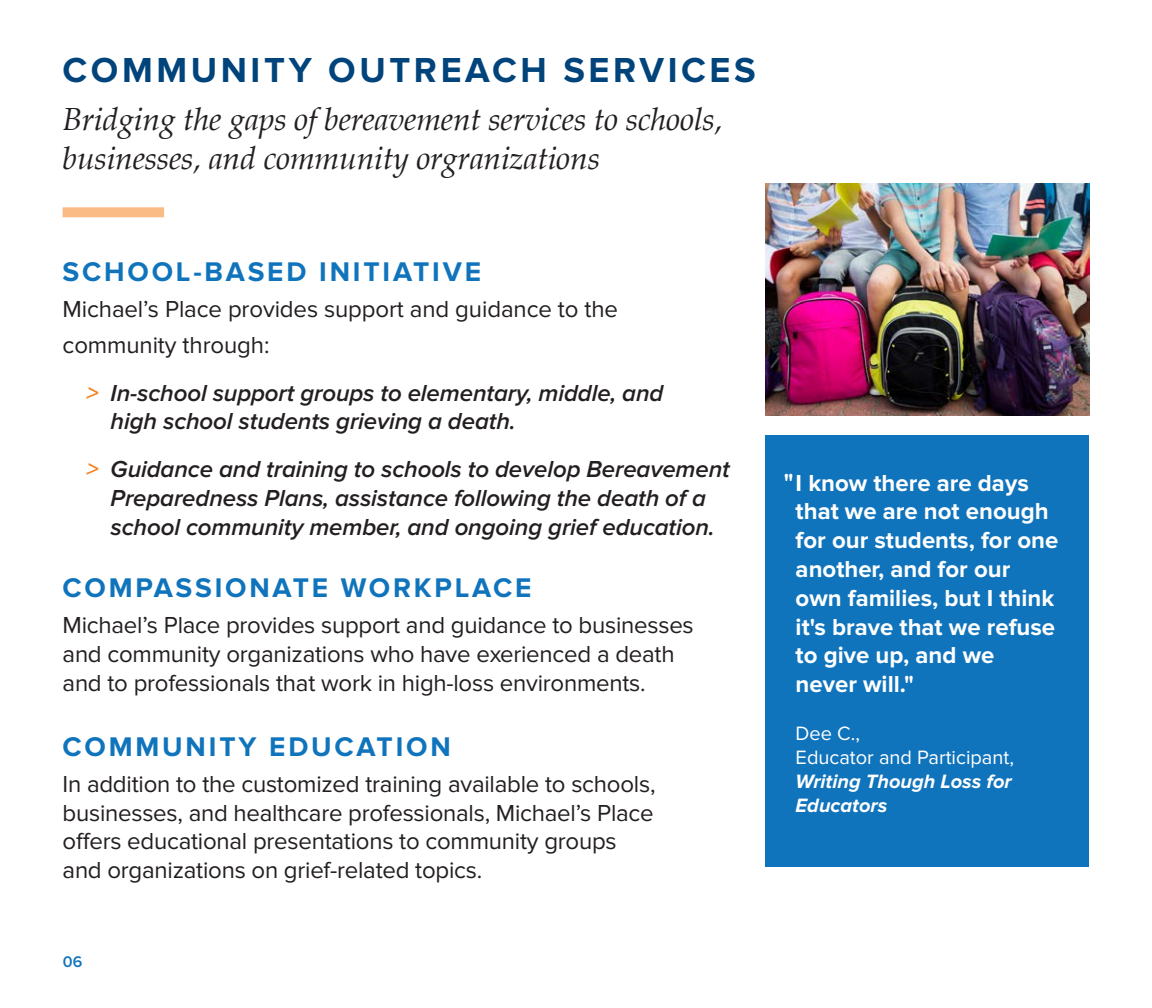
<style>
.page{position:relative;width:1152px;height:1008px;background:#fff}
.page>*{position:absolute;margin:0;border:0;box-sizing:border-box;transform-origin:0 0}
.t1{font:700 36px "Proxima Nova";letter-spacing:.1em;color:#00447b}
.t2{font:italic 32px/38.4px "Palatino";letter-spacing:-.01em;color:#231f20}
.t3{font:700 28px "Proxima Nova";letter-spacing:.1em;color:#1074bc}
.t4{font:24px "Proxima Nova";letter-spacing:-.01em;color:#231f20}
.t5{font:italic 600 24px/28.8px "Proxima Nova";letter-spacing:-.005em;color:#231f20;text-align:center}
.t6{font:700 24px/28.8px "Proxima Nova";color:#fff}
.t7{font:20px "Proxima Nova";color:#fff}
.t8{font:italic 700 20px "Proxima Nova";color:#fff}
.t9{font:600 16px "Proxima Nova";color:#1074bc}
.s1{color:#f58220}
</style>
<div class="page">
<div style="left:63px;top:207px;width:101px;height:10px;background:#fbbb85"></div>
<img style="left:765px;top:183px;width:324px;height:233px">
<div style="left:765px;top:435px;width:324px;height:432px;background:#1074bc"></div>
<p class="t1" style="left:63px;top:50px;width:695px">COMMUNITY OUTREACH SERVICES</p>
<p class="t2" style="left:63px;top:100px;width:662px">Bridging the gaps of bereavement services to schools, businesses, and community orgranizations</p>
<p class="t3" style="left:63px;top:255px;width:420px">SCHOOL-BASED INITIATIVE</p>
<p class="t4" style="left:63px;top:295px;width:557px">Michael’s Place provides support and guidance to the</p>
<p class="t4" style="left:63px;top:331px;width:208px">community through:</p>
<p class="t5" style="left:87px;top:379px;width:578px"><span class="s1">&gt;</span> In-school support groups to elementary, middle, and</p>
<p class="t5" style="left:111px;top:408px;width:407px">high school students grieving a death.</p>
<p class="t5" style="left:87px;top:456px;width:645px"><span class="s1">&gt;</span> Guidance and training to schools to develop Bereavement<br>Preparedness Plans, assistance following the death of a</p>
<p class="t5" style="left:111px;top:513px;width:606px">school community member, and ongoing grief education.</p>
<p class="t3" style="left:63px;top:572px;width:471px">COMPASSIONATE WORKPLACE</p>
<p class="t4" style="left:63px;top:612px;width:633px">Michael’s Place provides support and guidance to businesses</p>
<p class="t4" style="left:63px;top:641px;width:614px">and community organizations who have exerienced a death</p>
<p class="t4" style="left:63px;top:669px;width:585px">and to professionals that work in high-loss environments.</p>
<p class="t3" style="left:63px;top:730px;width:390px">COMMUNITY EDUCATION</p>
<p class="t4" style="left:63px;top:770px;width:594px">In addition to the customized training available to schools,</p>
<p class="t4" style="left:63px;top:799px;width:593px">businesses, and healthcare professionals, Michael’s Place</p>
<p class="t4" style="left:63px;top:828px;width:556px">offers educational presentations to community groups</p>
<p class="t4" style="left:63px;top:857px;width:421px">and organizations on grief-related topics.</p>
<p class="t9" style="left:63px;top:952px;width:21px">06</p>
<p class="t6" style="left:784px;top:469px;width:247px">"I know there are days</p>
<p class="t6" style="left:796px;top:497px;width:255px">that we are not enough</p>
<p class="t6" style="left:796px;top:526px;width:264px">for our students, for one another, and for our</p>
<p class="t6" style="left:796px;top:584px;width:261px">own families, but I think it's brave that we refuse</p>
<p class="t6" style="left:796px;top:641px;width:200px">to give up, and we</p>
<p class="t6" style="left:796px;top:670px;width:120px">never will."</p>
<p class="t7" style="left:796px;top:722px;width:66px">Dee C.,</p>
<p class="t7" style="left:796px;top:746px;width:220px">Educator and Participant,</p>
<p class="t8" style="left:796px;top:770px;width:218px">Writing Though Loss for</p>
<p class="t8" style="left:796px;top:794px;width:93px">Educators</p>
</div>
